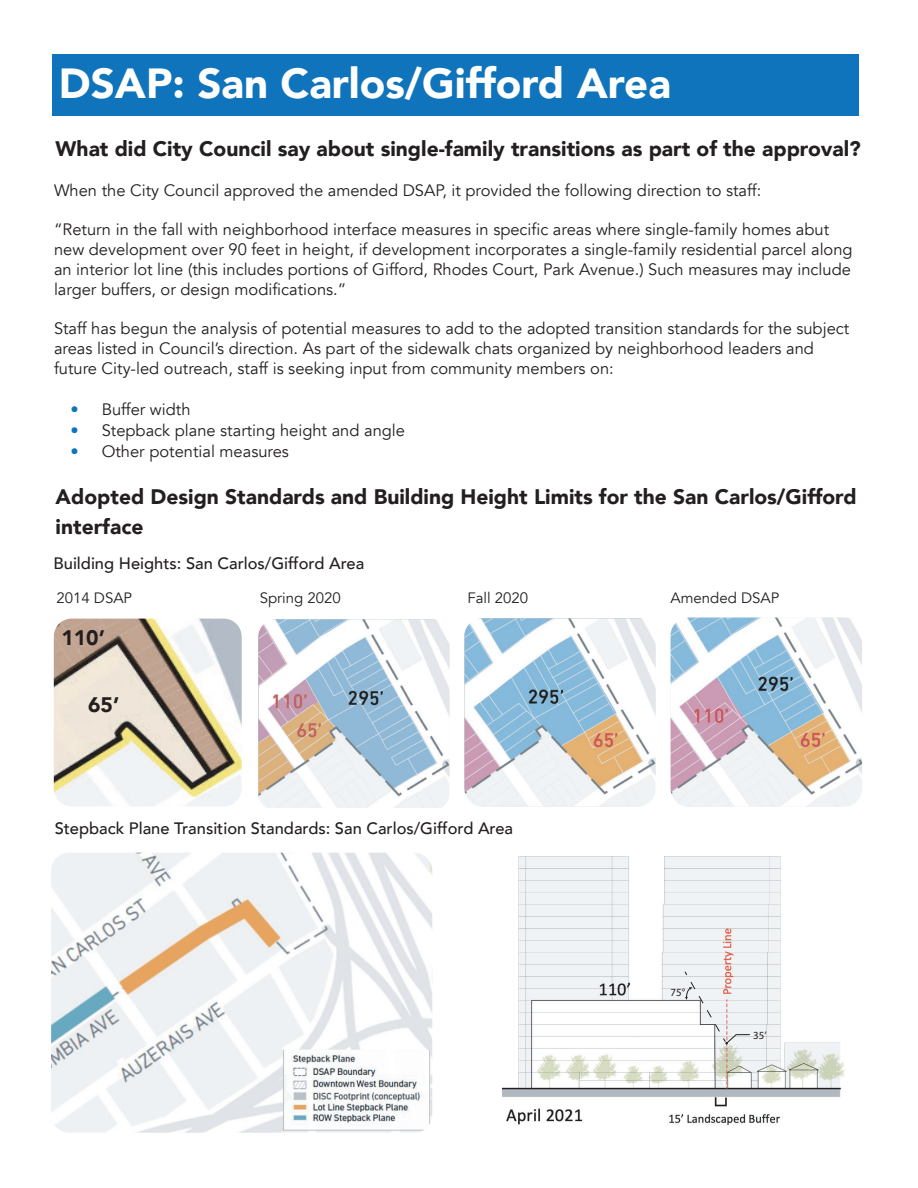
<style>
.page{position:relative;width:918px;height:1188px;background:#fff}
.page>*{position:absolute;margin:0;border:0;box-sizing:border-box;transform-origin:0 0}
.t1{font:900 42px "Avenir";color:#fff}
.t2{font:900 21px/30px "Avenir";color:#231f20}
.t3{font:16.5px/19.8px "Avenir";color:#231f20}
.t4{font:500 16.5px "Avenir";color:#231f20}
.t5{font:15px "Avenir";color:#231f20}
.t6{font:10.95px "Myriad Pro";color:#231f20}
.s1{color:#1074bc}
</style>
<div class="page">
<div style="left:52px;top:54px;width:807px;height:61px;background:#1074bc"></div>
<img style="left:258px;top:619px;width:192px;height:189px">
<img style="left:464px;top:618px;width:192px;height:189px">
<img style="left:671px;top:617px;width:191px;height:190px">
<img style="left:51px;top:853px;width:381px;height:280px">
<img style="left:503px;top:856px;width:342px;height:270px">
<svg style="left:684px;top:971px;width:67px;height:74px"></svg>
<img style="left:54px;top:619px;width:188px;height:187px">
<h1 class="t1" style="left:59px;top:47px;width:614px">DSAP: San Carlos/Gifford Area</h1>
<p class="t2" style="left:56px;top:133px;width:807px">What did City Council say about single-family transitions as part of the approval?</p>
<p class="t3" style="left:54px;top:180px;width:709px">When the City Council approved the amended DSAP, it provided the following direction to staff:</p>
<p class="t3" style="left:54px;top:220px;width:800px">“Return in the fall with neighborhood interface measures in specific areas where single-family homes abut new development over 90 feet in height, if development incorporates a single-family residential parcel along an interior lot line (this includes portions of Gifford, Rhodes Court, Park Avenue.) Such measures may include larger buffers, or design modifications.”</p>
<p class="t3" style="left:54px;top:319px;width:797px">Staff has begun the analysis of potential measures to add to the adopted transition standards for the subject areas listed in Council’s direction. As part of the sidewalk chats organized by neighborhood leaders and future City-led outreach, staff is seeking input from community members on:</p>
<p class="t3" style="left:70px;top:399px;width:122px"><span class="s1">•</span> Buffer width</p>
<p class="t3" style="left:70px;top:420px;width:336px"><span class="s1">•</span> Stepback plane starting height and angle</p>
<p class="t3" style="left:70px;top:441px;width:220px"><span class="s1">•</span> Other potential measures</p>
<p class="t2" style="left:56px;top:481px;width:803px">Adopted Design Standards and Building Height Limits for the San Carlos/Gifford interface</p>
<p class="t4" style="left:53px;top:548px;width:312px">Building Heights: San Carlos/Gifford Area</p>
<p class="t5" style="left:56px;top:589px;width:77px">2014 DSAP</p>
<p class="t2" style="left:61px;top:622px;width:45px">110’</p>
<p class="t2" style="left:88px;top:690px;width:33px">65’</p>
<p class="t5" style="left:260px;top:589px;width:83px">Spring 2020</p>
<p class="t5" style="left:467px;top:589px;width:62px">Fall 2020</p>
<p class="t5" style="left:671px;top:589px;width:110px">Amended DSAP</p>
<p class="t4" style="left:55px;top:814px;width:460px">Stepback Plane Transition Standards: San Carlos/Gifford Area</p>
<p class="t6" style="left:670px;top:986px;width:16px">75°</p>
<p class="t6" style="left:753px;top:1029px;width:15px">35’</p>
</div>
